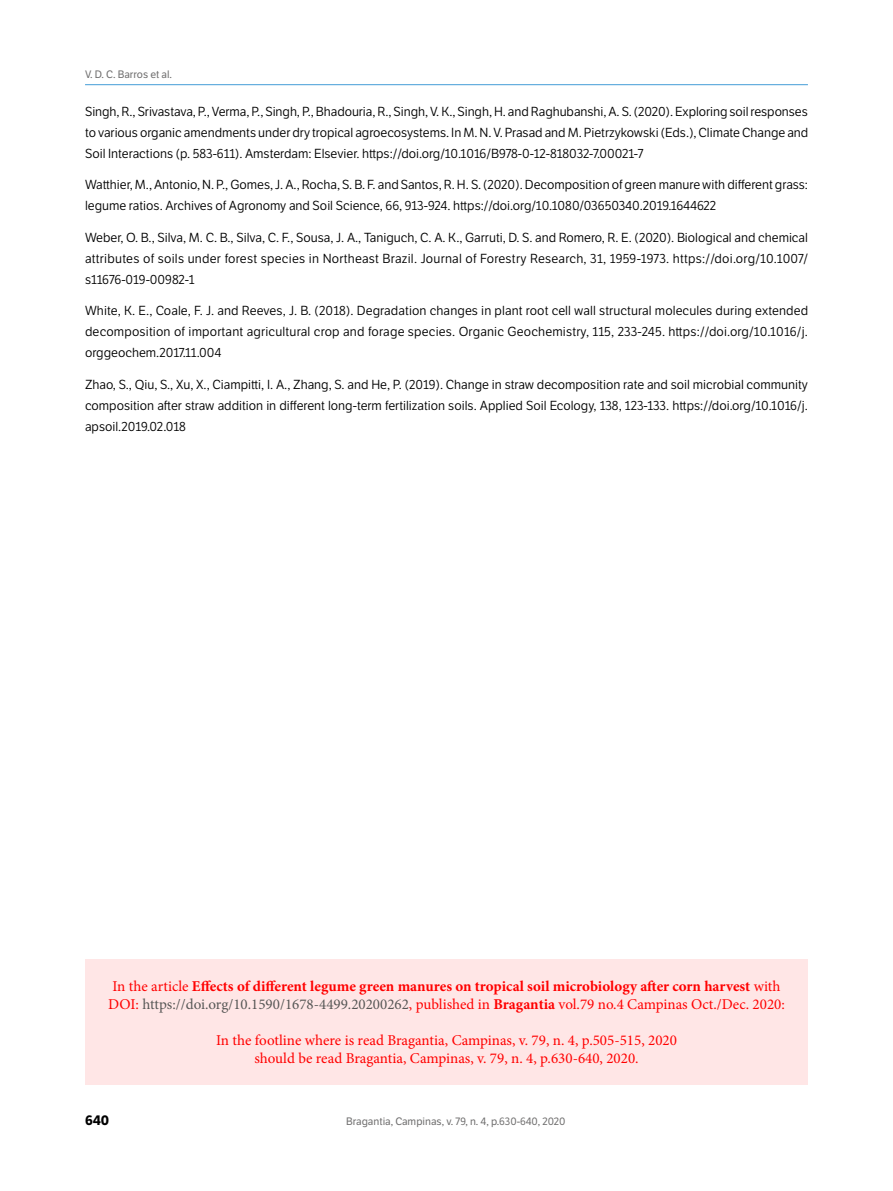
<style>
.page{position:relative;width:893px;height:1191px;background:#fff}
.page>*{position:absolute;margin:0;border:0;box-sizing:border-box;transform-origin:0 0}
.t1{font:700 15px/18px "Minion Pro";color:#f00}
.t2{font:15px "Minion Pro";color:#f00}
.t3{font:700 13.5px "LFT Etica";color:#000}
.bg_Texto_ref{font:12.75px/21px "LFT Etica";color:#000;text-align:justify}
.t4{font:10.5px "LFT Etica";color:#706f6f}
.s1{font-weight:400}
.s2{font-weight:400;color:#575756}
</style>
<div class="page">
<hr style="left:85px;top:84px;width:723px;height:1px;background:#449dd7">
<div style="left:85px;top:959px;width:723px;height:125px;background:#ffe6e6"></div>
<p class="t4" style="left:85px;top:68px;width:89px">V. D. C. Barros et al.</p>
<p class="bg_Texto_ref" style="left:85px;top:101px;width:725px">Singh, R., Srivastava, P., Verma, P., Singh, P., Bhadouria, R., Singh, V. K., Singh, H. and Raghubanshi, A. S. (2020). Exploring soil responses to various organic amendments under dry tropical agroecosystems. In M. N. V. Prasad and M. Pietrzykowski (Eds.), Climate Change and Soil Interactions (p. 583-611). Amsterdam: Elsevier. https://doi.org/10.1016/B978-0-12-818032-7.00021-7</p>
<p class="bg_Texto_ref" style="left:85px;top:174px;width:724px">Watthier, M., Antonio, N. P., Gomes, J. A., Rocha, S. B. F. and Santos, R. H. S. (2020). Decomposition of green manure with different grass: legume ratios. Archives of Agronomy and Soil Science, 66, 913-924. https://doi.org/10.1080/03650340.2019.1644622</p>
<p class="bg_Texto_ref" style="left:85px;top:227px;width:724px">Weber, O. B., Silva, M. C. B., Silva, C. F., Sousa, J. A., Taniguch, C. A. K., Garruti, D. S. and Romero, R. E. (2020). Biological and chemical attributes of soils under forest species in Northeast Brazil. Journal of Forestry Research, 31, 1959-1973. https://doi.org/10.1007/ s11676-019-00982-1</p>
<p class="bg_Texto_ref" style="left:85px;top:300px;width:725px">White, K. E., Coale, F. J. and Reeves, J. B. (2018). Degradation changes in plant root cell wall structural molecules during extended decomposition of important agricultural crop and forage species. Organic Geochemistry, 115, 233-245. https://doi.org/10.1016/j. orggeochem.2017.11.004</p>
<p class="bg_Texto_ref" style="left:85px;top:374px;width:724px">Zhao, S., Qiu, S., Xu, X., Ciampitti, I. A., Zhang, S. and He, P. (2019). Change in straw decomposition rate and soil microbial community composition after straw addition in different long-term fertilization soils. Applied Soil Ecology, 138, 123-133. https://doi.org/10.1016/j. apsoil.2019.02.018</p>
<p class="t1" style="left:108px;top:977px;width:678px"><span class="s1">In the article</span> Effects of different legume green manures on tropical soil microbiology after corn harvest <span class="s1">with<br>DOI:</span> <span class="s2">https://doi.org/10.1590/1678-4499.20200262</span><span class="s1">, published in</span> Bragantia <span class="s1">vol.79 no.4 Campinas Oct./Dec. 2020:</span></p>
<p class="t2" style="left:216px;top:1030px;width:462px">In the footline where is read Bragantia, Campinas, v. 79, n. 4, p.505-515, 2020</p>
<p class="t2" style="left:254px;top:1048px;width:386px">should be read Bragantia, Campinas, v. 79, n. 4, p.630-640, 2020.</p>
<p class="t3" style="left:85px;top:1112px;width:26px">640</p>
<p class="t4" style="left:346px;top:1115px;width:221px">Bragantia, Campinas, v. 79, n. 4, p.630-640, 2020</p>
</div>
